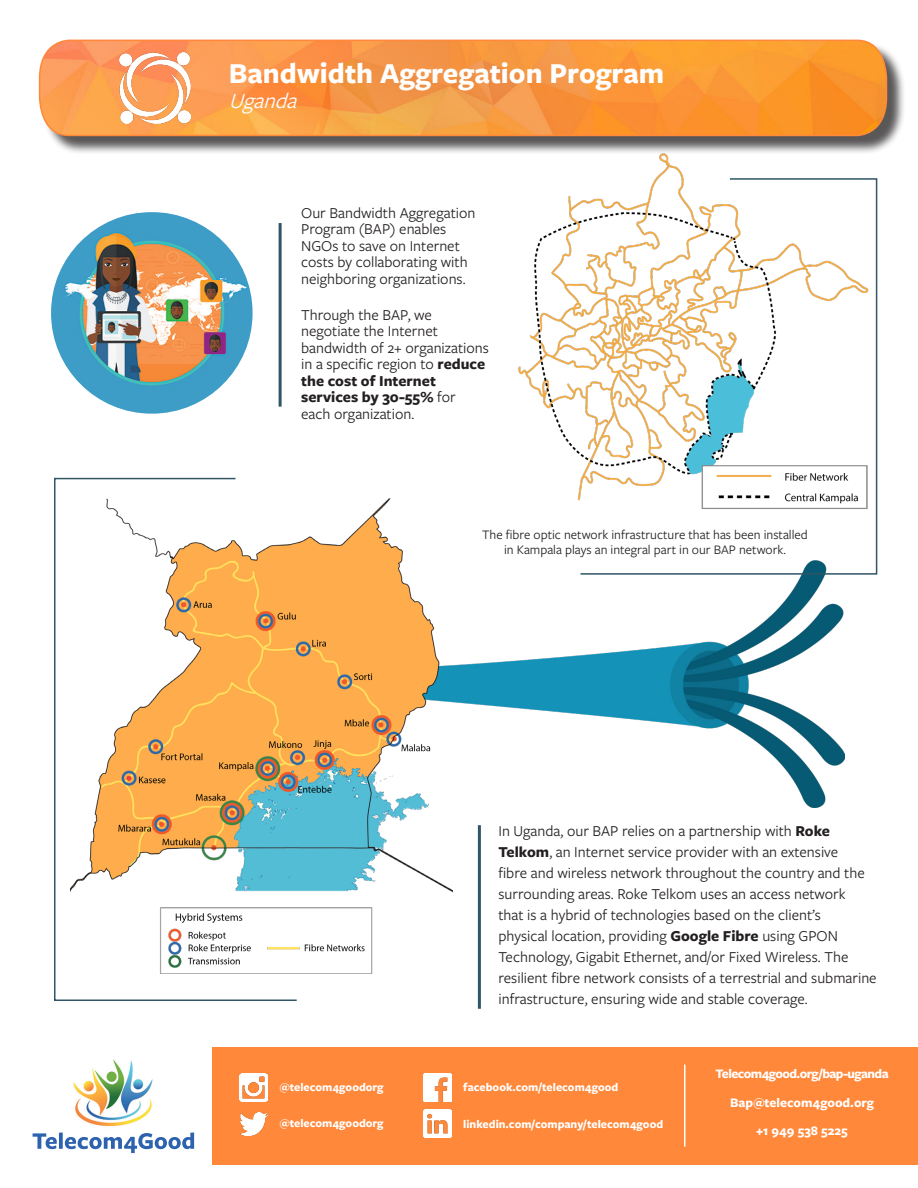
<style>
.page{position:relative;width:918px;height:1188px;background:#fff}
.page>*{position:absolute;margin:0;border:0;box-sizing:border-box;transform-origin:0 0}
.t1{font:700 30px "Freight Sans Pro";color:#fff}
.t2{font:italic 22.5px "Freight Sans Pro";color:#fff}
.t3{font:15.75px/16.5px "Freight Sans Pro";color:#231f20}
.t4{font:13.5px/15px "Freight Sans Pro";color:#231f20;text-align:center}
.t5{font:700 13.5px "Freight Sans Pro";letter-spacing:-.01em;color:#fff}
.t6{font:700 13.5px "Freight Sans Pro";letter-spacing:-.04em;color:#fff}
.t7{font:700 12px "Freight Sans Pro";color:#fff}
.s1{font-weight:700}
</style>
<div class="page">
<img style="left:453px;top:575px;width:391px;height:233px">
<div style="left:41px;top:42px;width:865px;height:113px;background:#231f20;opacity:.75"></div>
<svg style="left:38px;top:39px;width:850px;height:98px;background:#f79942"></svg>
<img style="left:119px;top:52px;width:71px;height:71px">
<img style="left:32px;top:1059px;width:163px;height:95px">
<img style="left:33px;top:1132px;width:161px;height:21px">
<div style="left:212px;top:1047px;width:706px;height:117px;background:#ff883a"></div>
<hr style="left:684px;top:1065px;width:2px;height:82px;background:#fff">
<img style="left:424px;top:1073px;width:28px;height:28px">
<img style="left:424px;top:1110px;width:28px;height:28px">
<img style="left:239px;top:1073px;width:28px;height:28px">
<img style="left:239px;top:1113px;width:28px;height:22px">
<img style="left:298px;top:499px;width:155px;height:475px">
<img style="left:513px;top:148px;width:361px;height:353px">
<img style="left:51px;top:212px;width:202px;height:202px;border-radius:101px">
<svg style="left:579px;top:177px;width:299px;height:398px"></svg>
<svg style="left:54px;top:477px;width:244px;height:524px"></svg>
<hr style="left:478px;top:825px;width:3px;height:184px;background:#2f5567">
<hr style="left:279px;top:223px;width:3px;height:184px;background:#2f5567">
<p class="t1" style="left:229px;top:52px;width:437px">Bandwidth Aggregation Program</p>
<p class="t2" style="left:229px;top:86px;width:77px">Uganda</p>
<p class="t3" style="left:301px;top:204px;width:176px">Our Bandwidth Aggregation<br>Program (BAP) enables<br>NGOs to save on Internet costs by collaborating with neighboring organizations.</p>
<p class="t3" style="left:301px;top:306px;width:189px">Through the BAP, we negotiate the Internet bandwidth of 2+ organizations in a specific region to <span class="s1">reduce the cost of Internet services by 30-55%</span> for</p>
<p class="t3" style="left:301px;top:405px;width:115px">each organization.</p>
<p class="t4" style="left:482px;top:527px;width:327px">The fibre optic network infrastructure that has been installed in Kampala plays an integral part in our BAP network.</p>
<p class="t3" style="left:498px;top:820px;width:380px;line-height:21px">In Uganda, our BAP relies on a partnership with <span class="s1">Roke Telkom</span>, an Internet service provider with an extensive<br>fibre and wireless network throughout the country and the surrounding areas. Roke Telkom uses an access network<br>that is a hybrid of technologies based on the client’s<br>physical location, providing <span class="s1">Google Fibre</span> using GPON Technology, Gigabit Ethernet, and/or Fixed Wireless. The resilient fibre network consists of a terrestrial and submarine infrastructure, ensuring wide and stable coverage.</p>
<p class="t7" style="left:279px;top:1079px;width:106px">@telecom4goodorg</p>
<p class="t7" style="left:463px;top:1079px;width:157px">facebook.com/telecom4good</p>
<p class="t7" style="left:279px;top:1115px;width:106px">@telecom4goodorg</p>
<p class="t7" style="left:463px;top:1115px;width:201px">linkedin.com/company/telecom4good</p>
<p class="t6" style="left:715px;top:1064px;width:175px">Telecom4good.org/bap-uganda</p>
<p class="t5" style="left:730px;top:1093px;width:145px">Bap@telecom4good.org</p>
<p class="t5" style="left:756px;top:1121px;width:93px">+1 949 538 5225</p>
</div>
